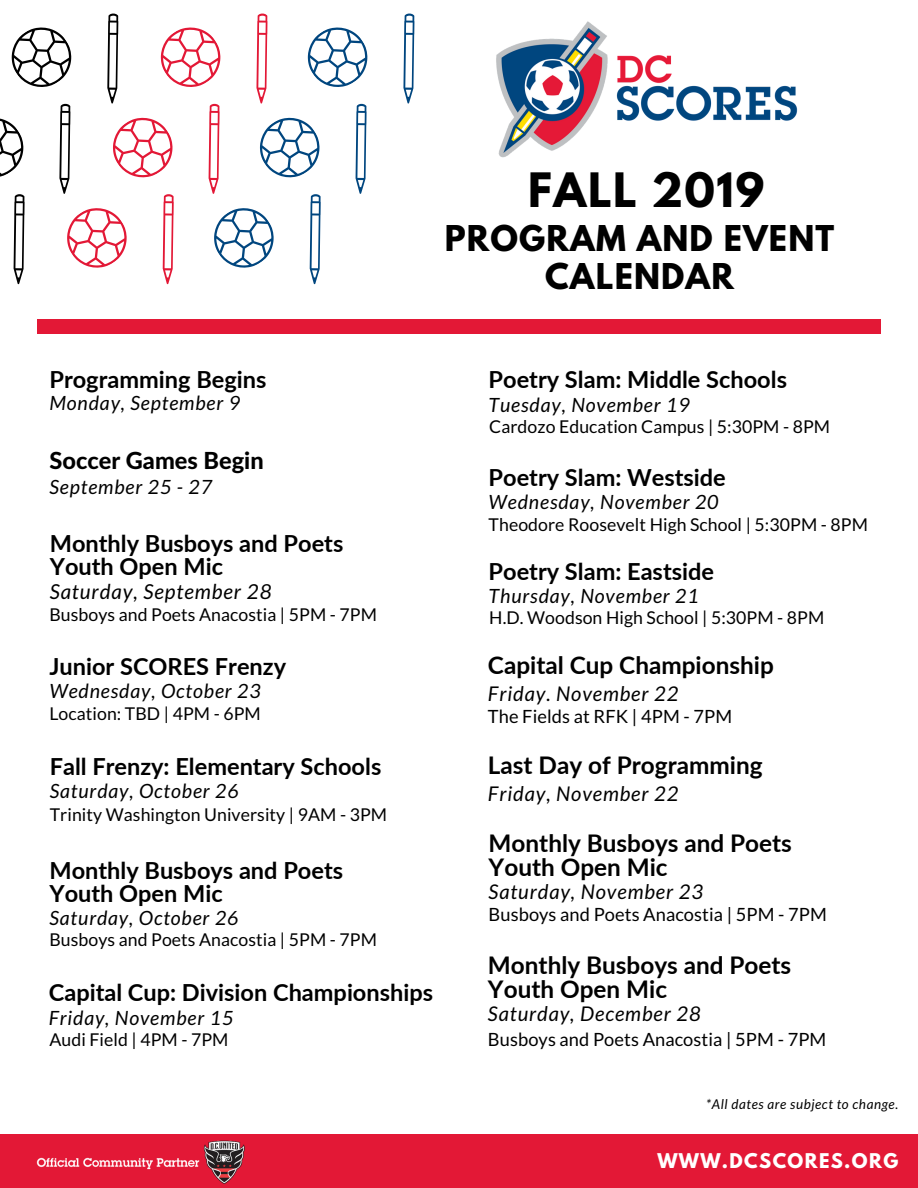
<style>
.page{position:relative;width:918px;height:1188px;background:#fff}
.page>*{position:absolute;margin:0;border:0;box-sizing:border-box;transform-origin:0 0}
.t1{font:700 45px/58.3px "League Spartan";letter-spacing:.02em;color:#000;text-align:center}
.t2{font:700 42px "League Spartan";letter-spacing:.035em;color:#000}
.t3{font:700 31.5px/38.1px "League Spartan";letter-spacing:.035em;color:#000;text-align:center}
.t4{font:700 24.3px/23.7px "Lato";color:#000}
.t5{font:700 23.55px/23px "Lato";color:#000}
.t6{font:800 23.55px "Lato Latin";color:#000}
.t7{font:italic 20.55px "Lato";letter-spacing:.045em;color:#000}
.t8{font:italic 20.25px "Lato";letter-spacing:.045em;color:#000}
.t9{font:italic 19.65px "Lato";letter-spacing:.045em;color:#000}
.t10{font:18.3px "Lato";letter-spacing:.005em;color:#000}
.t11{font:700 18px "League Spartan";letter-spacing:.075em;color:#fff}
.t12{font:17.7px "Lato";letter-spacing:.005em;color:#000}
.t13{font:italic 13.5px "Lato";letter-spacing:.045em;color:#000}
</style>
<div class="page">
<svg style="left:403px;top:13px;width:12px;height:91px"></svg>
<svg style="left:0;top:13px;width:368px;height:271px"></svg>
<div style="left:37px;top:319px;width:844px;height:15px;background:#e31836"></div>
<div style="left:0;top:1134px;width:918px;height:54px;background:#e31836"></div>
<img style="left:36px;top:1140px;width:209px;height:44px">
<img style="left:496px;top:21px;width:302px;height:137px">
<h3 class="t5" style="left:49px;top:367px;width:218px">Programming Begins</h3>
<p class="t9" style="left:49px;top:391px;width:192px">Monday, September 9</p>
<h3 class="t6" style="left:49px;top:446px;width:216px">Soccer Games Begin</h3>
<p class="t9" style="left:49px;top:475px;width:164px">September 25 - 27</p>
<h3 class="t5" style="left:50px;top:531px;width:295px">Monthly Busboys and Poets<br>Youth Open Mic</h3>
<p class="t7" style="left:50px;top:578px;width:223px">Saturday, September 28</p>
<p class="t12" style="left:49px;top:604px;width:329px">Busboys and Poets Anacostia | 5PM - 7PM</p>
<h3 class="t5" style="left:49px;top:655px;width:238px">Junior SCORES Frenzy</h3>
<p class="t9" style="left:49px;top:679px;width:213px">Wednesday, October 23</p>
<p class="t12" style="left:49px;top:702px;width:213px">Location: TBD | 4PM - 6PM</p>
<h3 class="t5" style="left:50px;top:754px;width:333px">Fall Frenzy: Elementary Schools</h3>
<p class="t9" style="left:50px;top:778px;width:191px">Saturday, October 26</p>
<p class="t12" style="left:50px;top:803px;width:339px">Trinity Washington University | 9AM - 3PM</p>
<h3 class="t5" style="left:49px;top:858px;width:295px">Monthly Busboys and Poets<br>Youth Open Mic</h3>
<p class="t9" style="left:49px;top:905px;width:191px">Saturday, October 26</p>
<p class="t12" style="left:49px;top:928px;width:329px">Busboys and Poets Anacostia | 5PM - 7PM</p>
<h1 class="t1" style="left:429px;top:165px;width:435px">2019-2020<br>EVENT CALENDAR</h1>
<h2 class="t2" style="left:528px;top:169px;width:238px">FALL 2019</h2>
<h3 class="t3" style="left:445px;top:223px;width:391px">PROGRAM AND EVENT<br>CALENDAR</h3>
<h3 class="t5" style="left:489px;top:367px;width:300px">Poetry Slam: Middle Schools</h3>
<p class="t9" style="left:489px;top:392px;width:203px">Tuesday, November 19</p>
<p class="t12" style="left:489px;top:416px;width:342px">Cardozo Education Campus | 5:30PM - 8PM</p>
<h3 class="t5" style="left:489px;top:466px;width:239px">Poetry Slam: Westside</h3>
<p class="t9" style="left:489px;top:490px;width:232px">Wednesday, November 20</p>
<p class="t12" style="left:489px;top:514px;width:381px">Theodore Roosevelt High School | 5:30PM - 8PM</p>
<h3 class="t5" style="left:489px;top:559px;width:227px">Poetry Slam: Eastside</h3>
<p class="t9" style="left:489px;top:583px;width:212px">Thursday, November 21</p>
<p class="t12" style="left:489px;top:607px;width:337px">H.D. Woodson High School | 5:30PM - 8PM</p>
<h3 class="t4" style="left:488px;top:653px;width:287px">Capital Cup Championship</h3>
<p class="t8" style="left:488px;top:681px;width:192px">Friday. November 22</p>
<p class="t10" style="left:488px;top:705px;width:246px">The Fields at RFK | 4PM - 7PM</p>
<h3 class="t4" style="left:488px;top:753px;width:276px">Last Day of Programming</h3>
<p class="t8" style="left:488px;top:781px;width:192px">Friday, November 22</p>
<h3 class="t4" style="left:489px;top:831px;width:305px">Monthly Busboys and Poets<br>Youth Open Mic</h3>
<p class="t8" style="left:489px;top:879px;width:216px">Saturday, November 23</p>
<p class="t10" style="left:489px;top:903px;width:340px">Busboys and Poets Anacostia | 5PM - 7PM</p>
<h3 class="t5" style="left:49px;top:980px;width:386px">Capital Cup: Division Championships</h3>
<p class="t9" style="left:49px;top:1005px;width:186px">Friday, November 15</p>
<p class="t12" style="left:49px;top:1029px;width:181px">Audi Field | 4PM - 7PM</p>
<h3 class="t4" style="left:488px;top:953px;width:305px">Monthly Busboys and Poets<br>Youth Open Mic</h3>
<p class="t8" style="left:488px;top:1001px;width:214px">Saturday, December 28</p>
<p class="t10" style="left:488px;top:1028px;width:340px">Busboys and Poets Anacostia | 5PM - 7PM</p>
<p class="t13" style="left:706px;top:1096px;width:194px">*All dates are subject to change.</p>
<p class="t11" style="left:657px;top:1151px;width:242px">WWW.DCSCORES.ORG</p>
</div>
